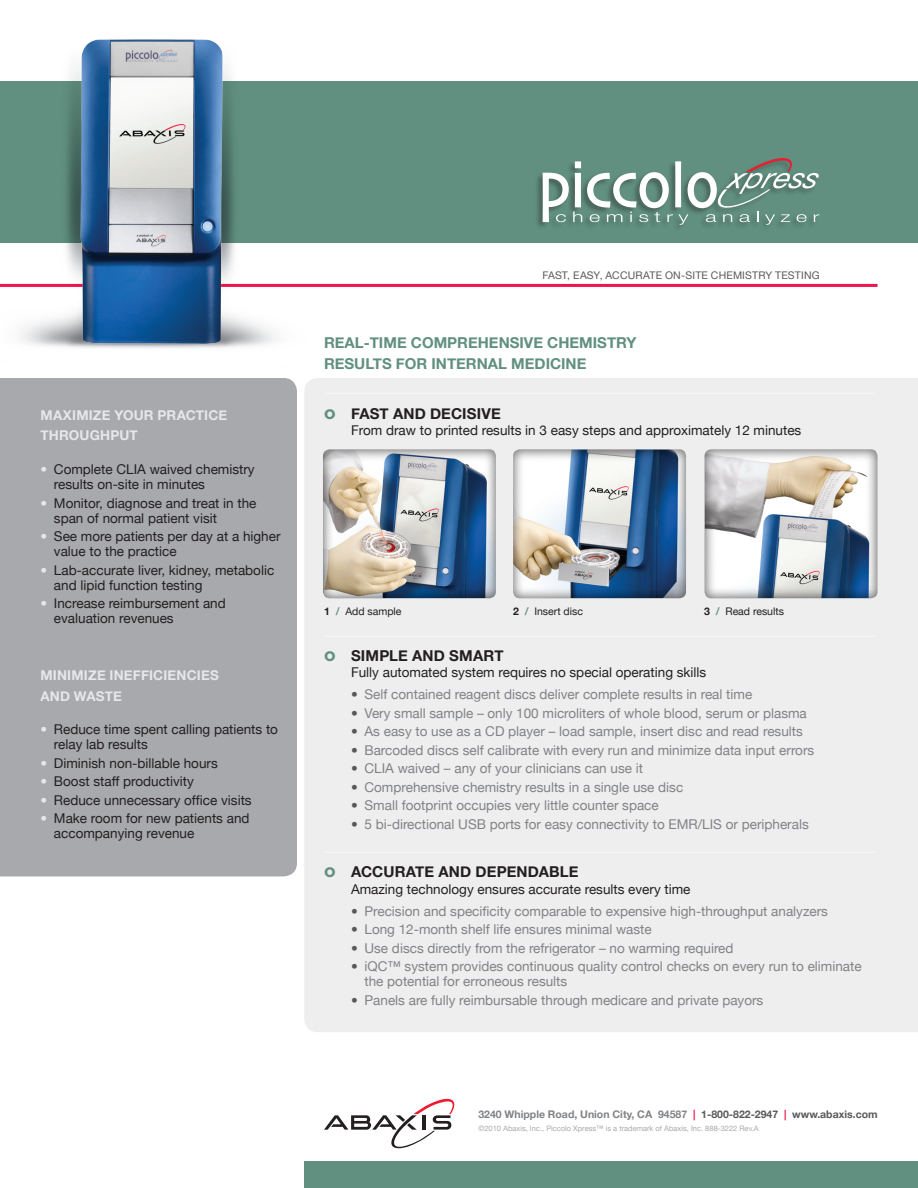
<style>
.page{position:relative;width:918px;height:1188px;background:#fff}
.page>*{position:absolute;margin:0;border:0;box-sizing:border-box;transform-origin:0 0}
.t1{font:700 15px "Helvetica Neue";color:#619080}
.t2{font:700 15px "Helvetica Neue";letter-spacing:.01em;color:#231f20}
.t3{font:13.5px/15px "Helvetica Neue";color:#808285}
.t4{font:13.5px/15px "Helvetica Neue";color:#231f20}
.t5{font:700 13.5px/20.2px "Helvetica Neue";letter-spacing:.015em;color:#e6e7e9}
.t6{font:700 10.5px "Helvetica Neue";color:#808285}
.t7{font:10.5px "Helvetica Neue";letter-spacing:.02em;color:#57585a}
.t8{font:10.5px "Helvetica Neue";color:#231f20}
.t9{font:7.5px "Helvetica Neue";color:#a8a9ad}
.s1{color:#e6e7e9}
.s2{font-family:"Futura BT";font-size:13.5px;color:#619080}
.s3{font-weight:700}
.s4{font-weight:700;color:#619080}
.s5{color:#57585a}
.s6{color:#ed164b}
</style>
<div class="page">
<div style="left:0;top:81px;width:918px;height:162px;background:#619080"></div>
<hr style="left:0;top:284px;width:878px;height:3px;background:#ed164b">
<svg style="left:324px;top:1099px;width:130px;height:49px"></svg>
<div style="left:304px;top:1161px;width:614px;height:27px;background:#619080"></div>
<img style="left:68px;top:39px;width:168px;height:311px">
<div style="left:534px;top:157px;width:285px;height:76px;background:#231f20;opacity:.4"></div>
<svg style="left:543px;top:157px;width:276px;height:68px"></svg>
<div style="left:304px;top:378px;width:614px;height:654px;background:#eeeeef"></div>
<div style="left:513px;top:449px;width:174px;height:150px;background:#231f20;opacity:.6"></div>
<div style="left:323px;top:449px;width:173px;height:150px;background:#231f20;opacity:.6"></div>
<div style="left:704px;top:449px;width:174px;height:150px;background:#231f20;opacity:.6"></div>
<div style="left:0;top:378px;width:297px;height:498px;background:#a8a9ad"></div>
<p class="t5" style="left:40px;top:405px;width:188px">MAXIMIZE YOUR PRACTICE<br>THROUGHPUT</p>
<p class="t4" style="left:54px;top:462px;width:202px;text-indent:-13px"><span class="s1">•</span> Complete CLIA waived chemistry results on-site in minutes</p>
<p class="t4" style="left:54px;top:495px;width:204px;text-indent:-13px"><span class="s1">•</span> Monitor, diagnose and treat in the span of normal patient visit</p>
<p class="t4" style="left:54px;top:529px;width:228px;text-indent:-13px"><span class="s1">•</span> See more patients per day at a higher value to the practice</p>
<p class="t4" style="left:54px;top:562px;width:222px;text-indent:-13px"><span class="s1">•</span> Lab-accurate liver, kidney, metabolic and lipid function testing</p>
<p class="t4" style="left:54px;top:596px;width:173px;text-indent:-13px"><span class="s1">•</span> Increase reimbursement and evaluation revenues</p>
<p class="t5" style="left:40px;top:665px;width:180px;text-indent:69px">INEFFICIENCIES<br>AND WASTE</p>
<p class="t4" style="left:54px;top:722px;width:226px;text-indent:-13px"><span class="s1">•</span> Reduce time spent calling patients to relay lab results</p>
<p class="t4" style="left:40px;top:755px;width:179px"><span class="s1">•</span> Diminish non-billable hours</p>
<p class="t4" style="left:40px;top:774px;width:155px"><span class="s1">•</span> Boost staff productivity</p>
<p class="t4" style="left:40px;top:792px;width:213px"><span class="s1">•</span> Reduce unnecessary office visits</p>
<p class="t4" style="left:54px;top:811px;width:197px;text-indent:-13px"><span class="s1">•</span> Make room for new patients and accompanying revenue</p>
<p class="t5" style="left:40px;top:665px;width:21px">MINIMIZE</p>
<p class="t7" style="left:542px;top:269px;width:39px">Fast, eas</p>
<p class="t7" style="left:594px;top:269px;width:21px">y, accura</p>
<p class="t7" style="left:649px;top:269px;width:85px">te on-site chemis</p>
<p class="t7" style="left:752px;top:269px;width:69px">try testi ng</p>
<p class="t1" style="left:324px;top:334px;width:22px">REAL</p>
<p class="t1" style="left:364px;top:334px;width:17px">-TIME</p>
<p class="t1" style="left:411px;top:334px;width:35px">COMPRE</p>
<p class="t1" style="left:478px;top:334px;width:21px">HENSIVE</p>
<p class="t1" style="left:547px;top:334px;width:33px">CHEMISTR</p>
<p class="t1" style="left:626px;top:334px;width:12px">Y</p>
<p class="t1" style="left:324px;top:354px;width:22px">RESULTS</p>
<p class="t1" style="left:396px;top:354px;width:51px">FOR INTERNAL</p>
<p class="t1" style="left:511px;top:354px;width:24px">MEDICINE</p>
<p class="t2" style="left:324px;top:404px;width:178px"><span class="s2">O</span> FAST AND DECISIVE</p>
<p class="t4" style="left:351px;top:423px;width:452px">From draw to printed results in 3 easy steps and approximately 12 minutes</p>
<p class="t8" style="left:324px;top:605px;width:79px"><span class="s3">1</span> <span class="s4">/</span> Add sample</p>
<p class="t8" style="left:513px;top:605px;width:72px"><span class="s3">2</span> <span class="s4">/</span> Insert disc</p>
<p class="t8" style="left:704px;top:605px;width:81px"><span class="s3">3</span> <span class="s4">/</span> Read results</p>
<p class="t2" style="left:324px;top:646px;width:181px"><span class="s2">O</span> SIMPLE AND SMART</p>
<p class="t4" style="left:351px;top:665px;width:357px">Fully automated system requires no special operating skills</p>
<p class="t3" style="left:351px;top:687px;width:403px"><span class="s5">•</span> Self contained reagent discs deliver complete results in real time</p>
<p class="t3" style="left:351px;top:705px;width:457px"><span class="s5">•</span> Very small sample – only 100 microliters of whole blood, serum or plasma</p>
<p class="t3" style="left:351px;top:724px;width:453px"><span class="s5">•</span> As easy to use as a CD player – load sample, insert disc and read results</p>
<p class="t3" style="left:351px;top:742px;width:465px"><span class="s5">•</span> Barcoded discs self calibrate with every run and minimize data input errors</p>
<p class="t3" style="left:351px;top:761px;width:294px"><span class="s5">•</span> CLIA waived – any of your clinicians can use it</p>
<p class="t3" style="left:351px;top:779px;width:334px"><span class="s5">•</span> Comprehensive chemistry results in a single use disc</p>
<p class="t3" style="left:351px;top:798px;width:309px"><span class="s5">•</span> Small footprint occupies very little counter space</p>
<p class="t3" style="left:351px;top:816px;width:459px"><span class="s5">•</span> 5 bi-directional USB ports for easy connectivity to EMR/LIS or peripherals</p>
<p class="t2" style="left:324px;top:863px;width:256px"><span class="s2">O</span> ACCURATE AND DEPENDABLE</p>
<p class="t4" style="left:351px;top:882px;width:341px">Amazing technology ensures accurate results every time</p>
<p class="t3" style="left:351px;top:903px;width:479px"><span class="s5">•</span> Precision and specificity comparable to expensive high-throughput analyzers</p>
<p class="t3" style="left:351px;top:922px;width:302px"><span class="s5">•</span> Long 12-month shelf life ensures minimal waste</p>
<p class="t3" style="left:351px;top:940px;width:384px"><span class="s5">•</span> Use discs directly from the refrigerator – no warming required</p>
<p class="t3" style="left:364px;top:959px;width:499px;text-indent:-14px"><span class="s5">•</span> iQC™ system provides continuous quality control checks on every run to eliminate the potential for erroneous results</p>
<p class="t3" style="left:351px;top:992px;width:414px"><span class="s5">•</span> Panels are fully reimbursable through medicare and private payors</p>
<p class="t6" style="left:478px;top:1108px;width:401px">3240 WHIPPLE ROAD, UNION CITY, CA 94587 <span class="s6">|</span> <span class="s5">1-800-822-2947</span> <span class="s6">|</span> <span class="s5">WWW.ABAXIS.COM</span></p>
<p class="t9" style="left:478px;top:1124px;width:282px">©2010 Abaxis, Inc., Piccolo Xpress™ is a trademark of Abaxis, Inc. 888-3222 Rev.A</p>
</div>
